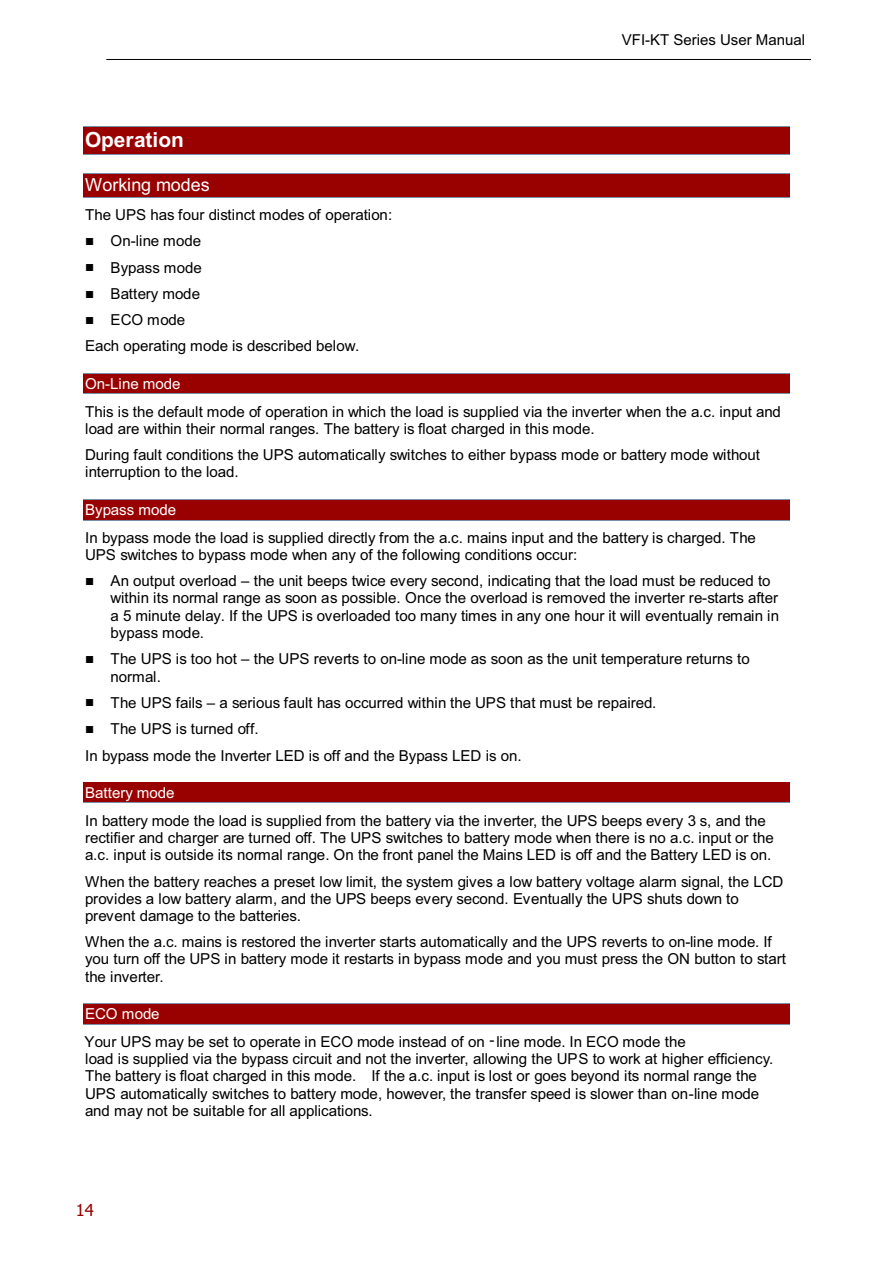
<style>
.page{position:relative;width:893px;height:1262px;background:#fff}
.page>*{position:absolute;margin:0;border:0;box-sizing:border-box;transform-origin:0 0}
.t1{font:700 20.85px "Arial";color:#fff}
.t2{font:18px "Arial";color:#fff}
.t3{font:16.5px "Tahoma";color:#900}
.t4{font:15.15px/17.2px "Arial";letter-spacing:-.01em;color:#000}
.t5{font:15.15px "Arial";color:#fff}
.t6{font:15px "Arial";color:#000}
</style>
<div class="page">
<div style="left:83px;top:127px;width:706px;height:27px;background:#900"></div>
<hr style="left:83px;top:126px;width:706px;height:1px;background:#788fab">
<hr style="left:83px;top:154px;width:706px;height:1px;background:#788fab">
<div style="left:83px;top:173px;width:706px;height:24px;background:#900"></div>
<hr style="left:83px;top:173px;width:706px;height:1px;background:#788fab">
<hr style="left:83px;top:197px;width:706px;height:1px;background:#788fab">
<div style="left:83px;top:373px;width:706px;height:21px;background:#900"></div>
<hr style="left:83px;top:373px;width:706px;height:1px;background:#788fab">
<hr style="left:83px;top:394px;width:706px;height:1px;background:#788fab">
<div style="left:83px;top:499px;width:706px;height:21px;background:#900"></div>
<hr style="left:83px;top:499px;width:706px;height:1px;background:#788fab">
<hr style="left:83px;top:520px;width:706px;height:1px;background:#788fab">
<div style="left:83px;top:782px;width:706px;height:20px;background:#900"></div>
<hr style="left:83px;top:802px;width:706px;height:1px;background:#788fab">
<div style="left:83px;top:1003px;width:706px;height:21px;background:#900"></div>
<hr style="left:83px;top:1003px;width:706px;height:1px;background:#788fab">
<hr style="left:83px;top:1024px;width:706px;height:1px;background:#788fab">
<hr style="left:106px;top:59px;width:705px;height:1px;background:#000">
<p class="t6" style="left:622px;top:34px;width:185px">VFI-KT Series User Manual</p>
<h1 class="t1" style="left:85px;top:132px;width:100px">Operation</h1>
<p class="t2" style="left:85px;top:178px;width:126px">Working modes</p>
<p class="t4" style="left:85px;top:208px;width:309px">The UPS has four distinct modes of operation:</p>
<p class="t4" style="left:85px;top:234px;width:118px">■ On-line mode</p>
<p class="t4" style="left:85px;top:260px;width:118px">■ Bypass mode</p>
<p class="t4" style="left:85px;top:286px;width:117px">■ Battery mode</p>
<p class="t4" style="left:85px;top:308px;width:276px;line-height:26px">■ ECO mode<br>Each operating mode is described below.</p>
<p class="t5" style="left:85px;top:378px;width:97px">On-Line mode</p>
<p class="t4" style="left:85px;top:404px;width:697px">This is the default mode of operation in which the load is supplied via the inverter when the a.c. input and load are within their normal ranges. The battery is float charged in this mode.</p>
<p class="t4" style="left:85px;top:447px;width:676px">During fault conditions the UPS automatically switches to either bypass mode or battery mode without interruption to the load.</p>
<p class="t5" style="left:85px;top:504px;width:93px">Bypass mode</p>
<p class="t4" style="left:85px;top:530px;width:672px">In bypass mode the load is supplied directly from the a.c. mains input and the battery is charged. The<br>UPS switches to bypass mode when any of the following conditions occur:</p>
<p class="t4" style="left:111px;top:573px;width:670px;text-indent:-26px">■ An output overload – the unit beeps twice every second, indicating that the load must be reduced to within its normal range as soon as possible. Once the overload is removed the inverter re-starts after a 5 minute delay. If the UPS is overloaded too many times in any one hour it will eventually remain in bypass mode.</p>
<p class="t4" style="left:111px;top:652px;width:640px;text-indent:-26px">■ The UPS is too hot – the UPS reverts to on-line mode as soon as the unit temperature returns to normal.</p>
<p class="t4" style="left:85px;top:695px;width:573px">■ The UPS fails – a serious fault has occurred within the UPS that must be repaired.</p>
<p class="t4" style="left:85px;top:717px;width:438px;line-height:26.2px">■ The UPS is turned off.<br>In bypass mode the Inverter LED is off and the Bypass LED is on.</p>
<p class="t5" style="left:85px;top:787px;width:91px">Battery mode</p>
<p class="t4" style="left:85px;top:813px;width:690px">In battery mode the load is supplied from the battery via the inverter, the UPS beeps every 3 s, and the rectifier and charger are turned off. The UPS switches to battery mode when there is no a.c. input or the a.c. input is outside its normal range. On the front panel the Mains LED is off and the Battery LED is on.</p>
<p class="t4" style="left:85px;top:874px;width:700px">When the battery reaches a preset low limit, the system gives a low battery voltage alarm signal, the LCD provides a low battery alarm, and the UPS beeps every second. Eventually the UPS shuts down to prevent damage to the batteries.</p>
<p class="t4" style="left:85px;top:934px;width:702px">When the a.c. mains is restored the inverter starts automatically and the UPS reverts to on-line mode. If you turn off the UPS in battery mode it restarts in bypass mode and you must press the ON button to start the inverter.</p>
<p class="t5" style="left:85px;top:1008px;width:76px">ECO mode</p>
<p class="t4" style="left:85px;top:1034px;width:690px">Your UPS may be set to operate in ECO mode instead of on -line mode. In ECO mode the<br>load is supplied via the bypass circuit and not the inverter, allowing the UPS to work at higher efficiency.<br>The battery is float charged in this mode. If the a.c. input is lost or goes beyond its normal range the UPS automatically switches to battery mode, however, the transfer speed is slower than on-line mode and may not be suitable for all applications.</p>
<p class="t3" style="left:76px;top:1202px;width:20px">14</p>
</div>
